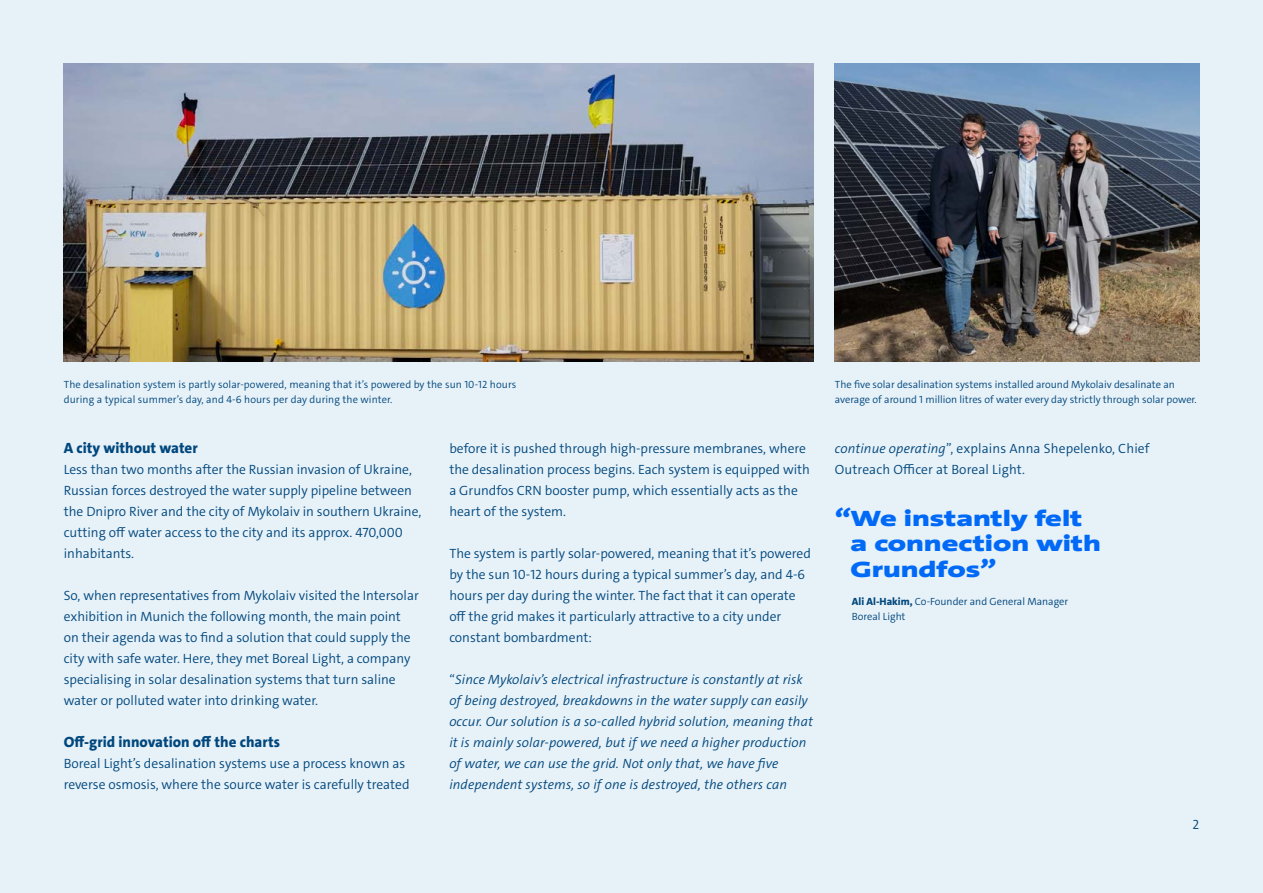
<style>
.page{position:relative;width:1263px;height:893px;background:#e7f1f8}
.page>*{position:absolute;margin:0;border:0;box-sizing:border-box;transform-origin:0 0}
.t1{font:900 22.5px/25.5px "Grundfos The Sans Extd";color:#006af7}
.t2{font:800 15px "Grundfos The Sans";color:#00477d}
.t3{font:300 13.5px/21px "Grundfos The Sans";color:#00477d}
.t4{font:italic 300 13.5px/21px "Grundfos The Sans";letter-spacing:.01em;color:#00477d}
.t5{font:300 10.5px/15px "Grundfos The Sans";color:#00477d}
.s1{font-style:normal}
.s2{font-style:italic}
.s3{font-weight:800}
</style>
<div class="page">
<img style="left:64px;top:64px;width:750px;height:297px">
<img style="left:835px;top:64px;width:364px;height:297px">
<p class="t5" style="left:64px;top:377px;width:454px">The desalination system is partly solar-powered, meaning that it’s powered by the sun 10-12 hours during a typical summer’s day, and 4-6 hours per day during the winter.</p>
<p class="t5" style="left:835px;top:377px;width:363px">The five solar desalination systems installed around Mykolaiv desalinate an average of around 1 million litres of water every day strictly through solar power.</p>
<p class="t2" style="left:64px;top:438px;width:135px">A city without water</p>
<p class="t3" style="left:64px;top:459px;width:359px">Less than two months after the Russian invasion of Ukraine, Russian forces destroyed the water supply pipeline between the Dnipro River and the city of Mykolaiv in southern Ukraine, cutting off water access to the city and its approx. 470,000 inhabitants.</p>
<p class="t3" style="left:64px;top:585px;width:357px">So, when representatives from Mykolaiv visited the Intersolar exhibition in Munich the following month, the main point on their agenda was to find a solution that could supply the city with safe water. Here, they met Boreal Light, a company specialising in solar desalination systems that turn saline water or polluted water into drinking water.</p>
<p class="t2" style="left:64px;top:732px;width:218px">Off-grid innovation off the charts</p>
<p class="t3" style="left:64px;top:753px;width:347px">Boreal Light’s desalination systems use a process known as reverse osmosis, where the source water is carefully treated</p>
<p class="t3" style="left:449px;top:438px;width:362px">before it is pushed through high-pressure membranes, where the desalination process begins. Each system is equipped with a Grundfos CRN booster pump, which essentially acts as the heart of the system.</p>
<p class="t3" style="left:449px;top:543px;width:363px">The system is partly solar-powered, meaning that it’s powered by the sun 10-12 hours during a typical summer’s day, and 4-6 hours per day during the winter. The fact that it can operate off the grid makes it particularly attractive to a city under constant bombardment:</p>
<p class="t4" style="left:449px;top:669px;width:365px"><span class="s1">“</span>Since Mykolaiv’s electrical infrastructure is constantly at risk of being destroyed, breakdowns in the water supply can easily occur. Our solution is a so-called hybrid solution, meaning that it is mainly solar-powered, but if we need a higher production of water, we can use the grid. Not only that, we have five independent systems, so if one is destroyed, the others can</p>
<p class="t3" style="left:835px;top:438px;width:316px"><span class="s2">continue operating</span>”, explains Anna Shepelenko, Chief<br>Outreach Officer at Boreal Light.</p>
<h1 class="t1" style="left:850px;top:505px;width:252px;text-indent:-16px">“We instantly felt a connection with<br>Grundfos”</h1>
<p class="t5" style="left:852px;top:594px;width:218px"><span class="s3">Ali Al-Hakim,</span> Co-Founder and General Manager<br>Boreal Light</p>
<p class="t3" style="left:1192px;top:814px;width:8px">2</p>
</div>
